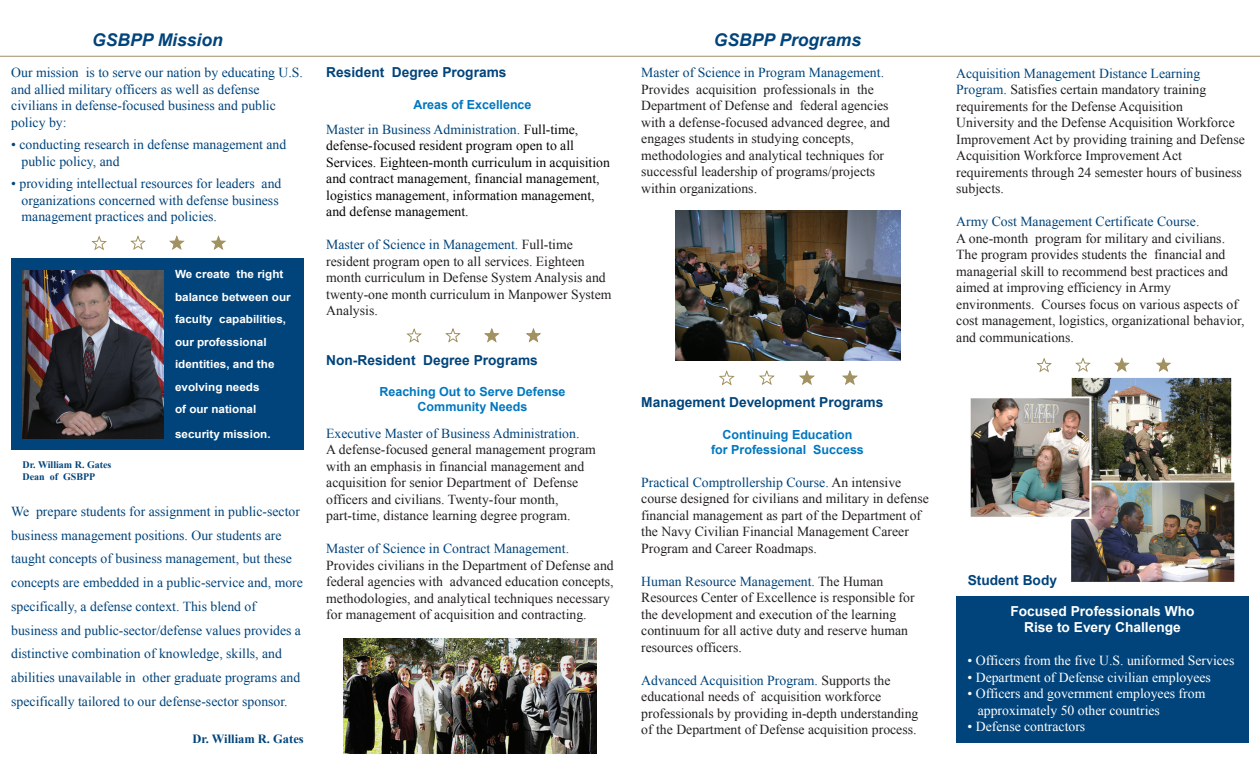
<style>
.page{position:relative;width:1260px;height:765px;background:#fff}
.page>*{position:absolute;margin:0;border:0;box-sizing:border-box;transform-origin:0 0}
.t1{font:italic 700 17.5px "Arial";color:#00447b}
.t2{font:13.75px/16.5px "Times New Roman";color:#231f20}
.t3{font:13.75px/23.8px "Times New Roman";color:#00447b}
.t4{font:13.75px/16.5px "Times New Roman";color:#040503}
.t5{font:13.75px/16.5px "Times New Roman";color:#fff}
.t6{font:700 13.75px "Arial";color:#00447b}
.t7{font:700 13.75px/16.5px "Arial";color:#fff;text-align:center}
.t8{font:700 12.5px/15px "Arial";color:#0077c0;text-align:center}
.t9{font:700 12.5px "Times New Roman";color:#00447b}
.t10{font:700 11.25px/22.5px "Arial";color:#fff;scale:1.04 1}
.t11{font:700 10px/12px "Times New Roman";color:#00447b}
.s1{color:#00447b}
</style>
<div class="page">
<div style="left:956px;top:596px;width:293px;height:146px;background:#00447b"></div>
<hr style="left:0;top:56px;width:1260px;height:1px;background:#a29161">
<svg style="left:91px;top:235px;width:16px;height:16px"></svg>
<svg style="left:130px;top:235px;width:16px;height:15px"></svg>
<svg style="left:169px;top:235px;width:16px;height:15px"></svg>
<svg style="left:211px;top:235px;width:15px;height:15px"></svg>
<svg style="left:406px;top:328px;width:16px;height:15px"></svg>
<svg style="left:445px;top:328px;width:16px;height:15px"></svg>
<svg style="left:484px;top:328px;width:16px;height:15px"></svg>
<svg style="left:526px;top:328px;width:15px;height:15px"></svg>
<img style="left:343px;top:638px;width:253px;height:115px">
<svg style="left:719px;top:370px;width:16px;height:16px"></svg>
<svg style="left:759px;top:370px;width:16px;height:15px"></svg>
<svg style="left:799px;top:370px;width:16px;height:15px"></svg>
<svg style="left:842px;top:370px;width:16px;height:15px"></svg>
<img style="left:970px;top:377px;width:265px;height:205px">
<svg style="left:1036px;top:357px;width:16px;height:16px"></svg>
<svg style="left:1075px;top:357px;width:16px;height:15px"></svg>
<svg style="left:1114px;top:357px;width:16px;height:15px"></svg>
<svg style="left:1156px;top:357px;width:15px;height:15px"></svg>
<div style="left:11px;top:259px;width:293px;height:191px;background:#00447b"></div>
<img style="left:23px;top:270px;width:140px;height:169px">
<img style="left:675px;top:210px;width:225px;height:150px">
<p class="t1" style="left:92px;top:28px;width:132px">GSBPP Mission</p>
<p class="t3" style="left:11px;top:64px;width:293px;line-height:16.5px">Our mission is to serve our nation by educating U.S. and allied military officers as well as defense civilians in defense-focused business and public policy by:</p>
<p class="t3" style="left:22px;top:136px;width:266px;line-height:16.5px;text-indent:-10px">• conducting research in defense management and public policy, and</p>
<p class="t3" style="left:22px;top:175px;width:261px;line-height:16.5px;text-indent:-10px">• providing intellectual resources for leaders and organizations concerned with defense business management practices and policies.</p>
<p class="t10" style="left:175px;top:263px;width:113px">We create the right balance between our faculty capabilities, our professional identities, and the evolving needs<br>of our national</p>
<p class="t10" style="left:175px;top:423px;width:93px">security mission.</p>
<p class="t11" style="left:22px;top:458px;width:90px">Dr. William R. Gates<br>Dean of GSBPP</p>
<p class="t3" style="left:11px;top:499px;width:293px">We prepare students for assignment in public-sector business management positions. Our students are taught concepts of business management, but these concepts are embedded in a public-service and, more specifically, a defense context. This blend of business and public-sector/defense values provides a distinctive combination of knowledge, skills, and abilities unavailable in other graduate programs and specifically tailored to our defense-sector sponsor.</p>
<p class="t9" style="left:193px;top:730px;width:113px">Dr. William R. Gates</p>
<p class="t6" style="left:326px;top:63px;width:182px">Resident Degree Programs</p>
<p class="t8" style="left:413px;top:97px;width:120px">Areas of Excellence</p>
<p class="t4" style="left:326px;top:121px;width:285px"><span class="s1">Master in Business Administration.</span> Full-time, defense-focused resident program open to all Services. Eighteen-month curriculum in acquisition and contract management, financial management, logistics management, information management, and defense management.</p>
<p class="t2" style="left:326px;top:236px;width:287px"><span class="s1">Master of Science in Management.</span> Full-time resident program open to all services. Eighteen month curriculum in Defense System Analysis and twenty-one month curriculum in Manpower System Analysis.</p>
<p class="t6" style="left:326px;top:351px;width:213px">Non-Resident Degree Programs</p>
<p class="t8" style="left:379px;top:385px;width:188px">Reaching Out to Serve Defense<br>Community Needs</p>
<p class="t3" style="left:326px;top:421px;width:255px">Executive Master of Business Administration.</p>
<p class="t2" style="left:326px;top:441px;width:271px">A defense-focused general management program with an emphasis in financial management and acquisition for senior Department of Defense officers and civilians. Twenty-four month, part-time, distance learning degree program.</p>
<p class="t3" style="left:326px;top:537px;width:244px">Master of Science in Contract Management.</p>
<p class="t2" style="left:326px;top:557px;width:289px">Provides civilians in the Department of Defense and federal agencies with advanced education concepts, methodologies, and analytical techniques necessary for management of acquisition and contracting.</p>
<p class="t1" style="left:714px;top:28px;width:149px">GSBPP Programs</p>
<p class="t3" style="left:641px;top:60px;width:244px">Master of Science in Program Management.</p>
<p class="t2" style="left:641px;top:80px;width:250px">Provides acquisition professionals in the Department of Defense and federal agencies with a defense-focused advanced degree, and engages students in studying concepts, methodologies and analytical techniques for successful leadership of programs/projects within organizations.</p>
<p class="t6" style="left:641px;top:393px;width:244px">Management Development Programs</p>
<p class="t8" style="left:711px;top:427px;width:154px">Continuing Education<br>for Professional Success</p>
<p class="t2" style="left:641px;top:473px;width:289px"><span class="s1">Practical Comptrollership Course.</span> An intensive course designed for civilians and military in defense financial management as part of the Department of the Navy Civilian Financial Management Career Program and Career Roadmaps.</p>
<p class="t2" style="left:641px;top:572px;width:275px"><span class="s1">Human Resource Management.</span> The Human Resources Center of Excellence is responsible for the development and execution of the learning continuum for all active duty and reserve human resources officers.</p>
<p class="t2" style="left:641px;top:671px;width:279px"><span class="s1">Advanced Acquisition Program.</span> Supports the educational needs of acquisition workforce professionals by providing in-depth understanding of the Department of Defense acquisition process.</p>
<p class="t2" style="left:956px;top:65px;width:290px"><span class="s1">Acquisition Management Distance Learning Program.</span> Satisfies certain mandatory training requirements for the Defense Acquisition<br>University and the Defense Acquisition Workforce Improvement Act by providing training and Defense Acquisition Workforce Improvement Act requirements through 24 semester hours of business subjects.</p>
<p class="t3" style="left:956px;top:209px;width:245px">Army Cost Management Certificate Course.</p>
<p class="t2" style="left:956px;top:230px;width:290px">A one-month program for military and civilians.<br>The program provides students the financial and managerial skill to recommend best practices and aimed at improving efficiency in Army environments. Courses focus on various aspects of cost management, logistics, organizational behavior, and communications.</p>
<p class="t6" style="left:968px;top:571px;width:91px">Student Body</p>
<p class="t7" style="left:1010px;top:603px;width:186px">Focused Professionals Who<br>Rise to Every Challenge</p>
<p class="t5" style="left:967px;top:652px;width:268px">• Officers from the five U.S. uniformed Services</p>
<p class="t5" style="left:967px;top:669px;width:245px">• Department of Defense civilian employees</p>
<p class="t5" style="left:978px;top:685px;width:229px;text-indent:-10px">• Officers and government employees from approximately 50 other countries</p>
<p class="t5" style="left:967px;top:718px;width:119px">• Defense contractors</p>
</div>
